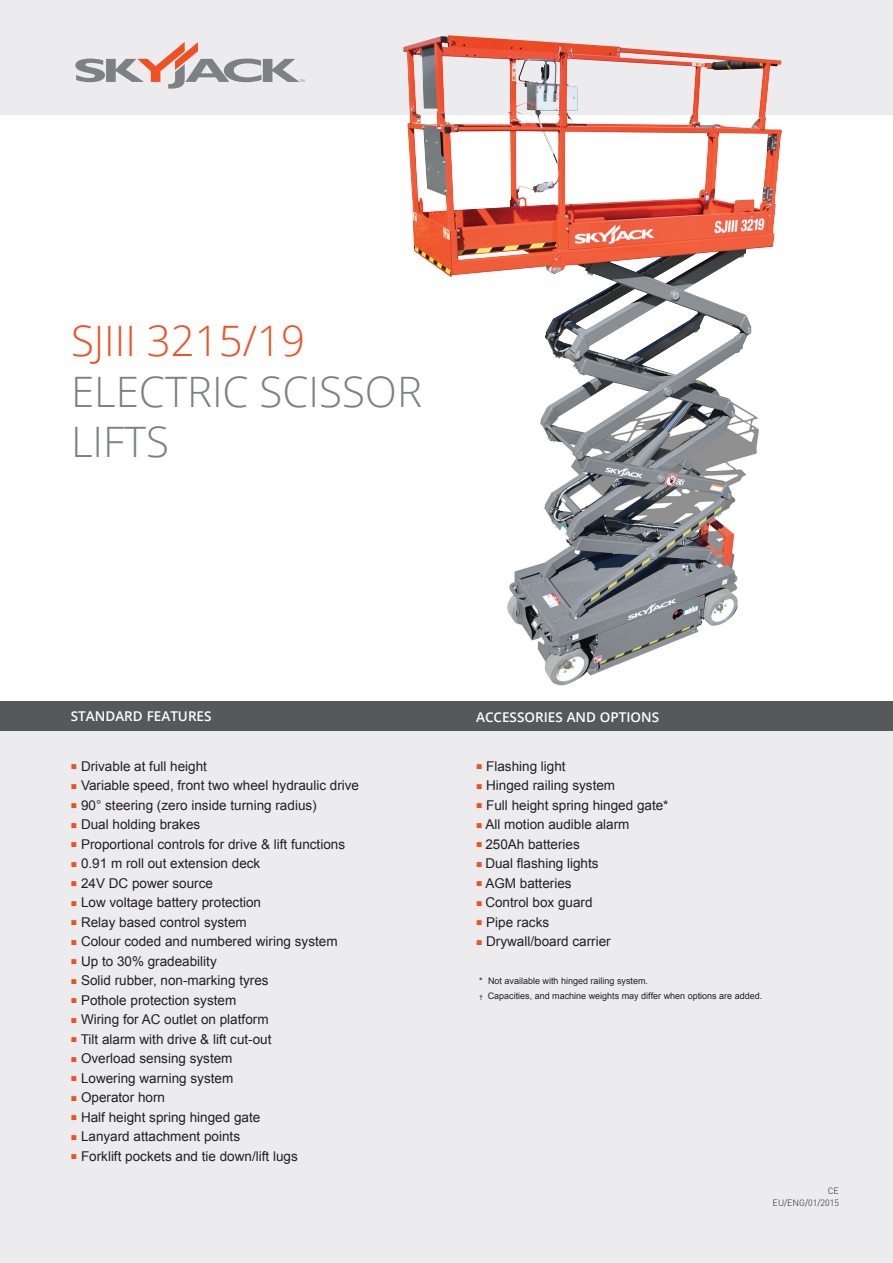
<style>
.page{position:relative;width:893px;height:1263px;background:#fff}
.page>*{position:absolute;margin:0;border:0;box-sizing:border-box;transform-origin:0 0}
.t1{font:300 42px/50.4px "Open Sans";color:#7e8083}
.t2{font:300 42px "Open Sans";color:#f05022}
.t3{font:13.5px "Arial";color:#231f20}
.t4{font:600 13.5px "Open Sans";color:#fff}
.t5{font:9px/15px "Arial";color:#231f20}
.t6{font:300 9px/12px "DIN";color:#231f20;text-align:right}
.s1{font-size:10.5px;color:#f05022}
.s2{font-size:6px}
</style>
<div class="page">
<div style="left:0;top:716px;width:893px;height:547px;background:#ececee"></div>
<div style="left:0;top:702px;width:893px;height:29px;background:#57585a"></div>
<div style="left:0;top:0;width:893px;height:114px;background:#ececee"></div>
<svg style="left:75px;top:42px;width:229px;height:47px"></svg>
<img style="left:403px;top:35px;width:368px;height:651px">
<h1 class="t2" style="left:71px;top:312px;width:236px">SJIII 3215/19</h1>
<h1 class="t1" style="left:71px;top:365px;width:352px">ELECTRIC SCISSOR<br>LIFTS</h1>
<p class="t4" style="left:71px;top:707px;width:142px">STANDARD FEATURES</p>
<p class="t4" style="left:476px;top:707px;width:185px">ACCESSORIES AND OPTIONS</p>
<p class="t3" style="left:71px;top:757px;width:138px"><span class="s1">■</span> Drivable at full height</p>
<p class="t3" style="left:71px;top:777px;width:290px"><span class="s1">■</span> Variable speed, front two wheel hydraulic drive</p>
<p class="t3" style="left:71px;top:796px;width:247px"><span class="s1">■</span> 90° steering (zero inside turning radius)</p>
<p class="t3" style="left:71px;top:816px;width:131px"><span class="s1">■</span> Dual holding brakes</p>
<p class="t3" style="left:71px;top:835px;width:276px"><span class="s1">■</span> Proportional controls for drive &amp; lift functions</p>
<p class="t3" style="left:71px;top:855px;width:191px"><span class="s1">■</span> 0.91 m roll out extension deck</p>
<p class="t3" style="left:71px;top:874px;width:144px"><span class="s1">■</span> 24V DC power source</p>
<p class="t3" style="left:71px;top:894px;width:192px"><span class="s1">■</span> Low voltage battery protection</p>
<p class="t3" style="left:71px;top:913px;width:177px"><span class="s1">■</span> Relay based control system</p>
<p class="t3" style="left:71px;top:933px;width:268px"><span class="s1">■</span> Colour coded and numbered wiring system</p>
<p class="t3" style="left:71px;top:952px;width:147px"><span class="s1">■</span> Up to 30% gradeability</p>
<p class="t3" style="left:71px;top:972px;width:199px"><span class="s1">■</span> Solid rubber, non-marking tyres</p>
<p class="t3" style="left:71px;top:991px;width:167px"><span class="s1">■</span> Pothole protection system</p>
<p class="t3" style="left:71px;top:1011px;width:199px"><span class="s1">■</span> Wiring for AC outlet on platform</p>
<p class="t3" style="left:71px;top:1030px;width:202px"><span class="s1">■</span> Tilt alarm with drive &amp; lift cut-out</p>
<p class="t3" style="left:71px;top:1050px;width:163px"><span class="s1">■</span> Overload sensing system</p>
<p class="t3" style="left:71px;top:1069px;width:164px"><span class="s1">■</span> Lowering warning system</p>
<p class="t3" style="left:71px;top:1089px;width:96px"><span class="s1">■</span> Operator horn</p>
<p class="t3" style="left:71px;top:1108px;width:191px"><span class="s1">■</span> Half height spring hinged gate</p>
<p class="t3" style="left:71px;top:1128px;width:171px"><span class="s1">■</span> Lanyard attachment points</p>
<p class="t3" style="left:71px;top:1147px;width:228px"><span class="s1">■</span> Forklift pockets and tie down/lift lugs</p>
<p class="t3" style="left:476px;top:757px;width:91px"><span class="s1">■</span> Flashing light</p>
<p class="t3" style="left:476px;top:777px;width:141px"><span class="s1">■</span> Hinged railing system</p>
<p class="t3" style="left:476px;top:796px;width:194px"><span class="s1">■</span> Full height spring hinged gate*</p>
<p class="t3" style="left:476px;top:816px;width:155px"><span class="s1">■</span> All motion audible alarm</p>
<p class="t3" style="left:476px;top:835px;width:105px"><span class="s1">■</span> 250Ah batteries</p>
<p class="t3" style="left:476px;top:855px;width:124px"><span class="s1">■</span> Dual flashing lights</p>
<p class="t3" style="left:476px;top:874px;width:97px"><span class="s1">■</span> AGM batteries</p>
<p class="t3" style="left:476px;top:894px;width:118px"><span class="s1">■</span> Control box guard</p>
<p class="t3" style="left:476px;top:913px;width:75px"><span class="s1">■</span> Pipe racks</p>
<p class="t3" style="left:476px;top:933px;width:136px"><span class="s1">■</span> Drywall/board carrier</p>
<p class="t5" style="left:479px;top:973px;width:285px">* Not available with hinged railing system.<br><span class="s2">†</span> Capacities, and machine weights may differ when options are added.</p>
<p class="t6" style="left:773px;top:1185px;width:68px">CE<br>EU/ENG/01/2015</p>
</div>
